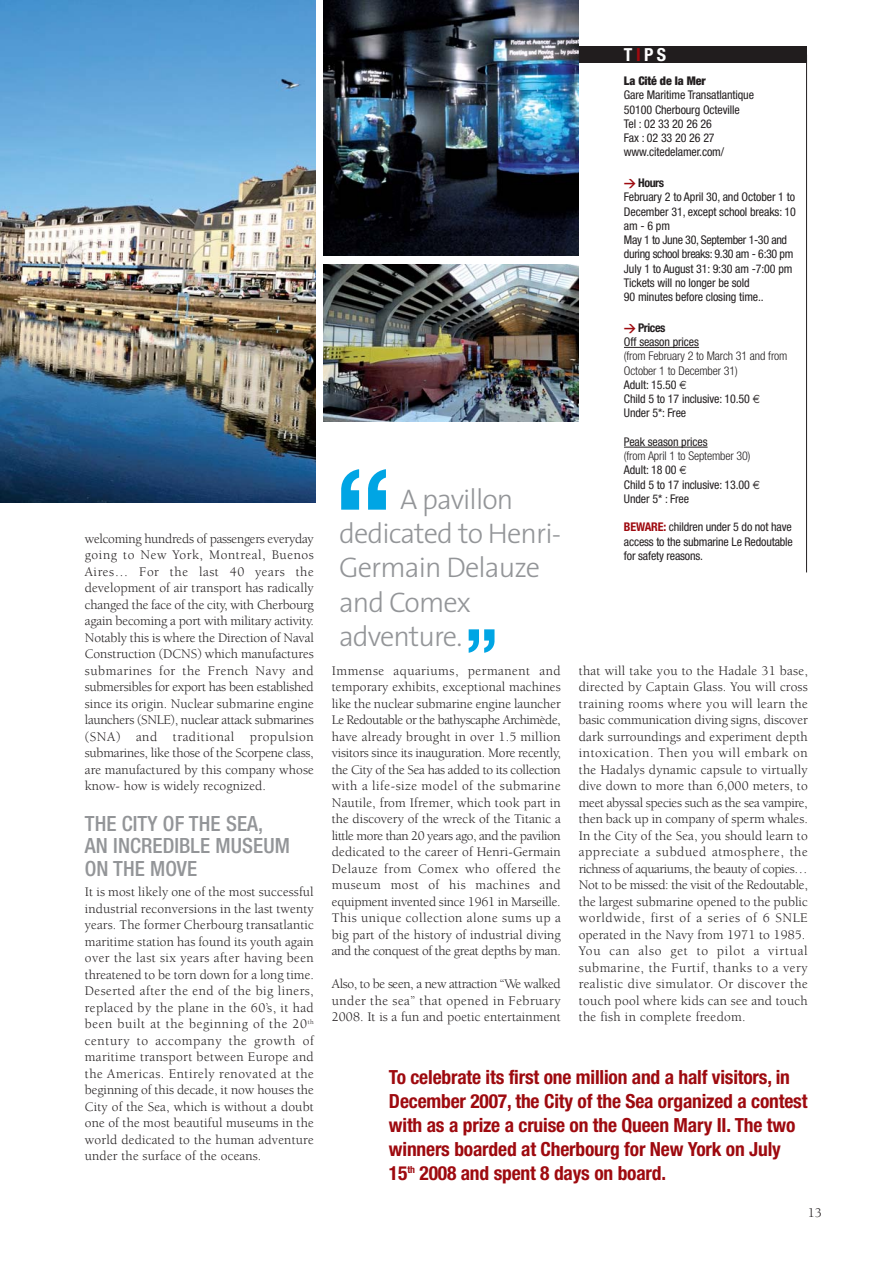
<style>
.page{position:relative;width:893px;height:1263px;background:#fff}
.page>*{position:absolute;margin:0;border:0;box-sizing:border-box;transform-origin:0 0}
.t1{font:700 126px "Helvetica Neue";color:#00a5e4}
.t2{font:700 72.9px "Helvetica Neue";color:#00a5e4}
.t3{font:300 28.5px/34.2px "The Sans";letter-spacing:-.03em;color:#939598}
.t4{font:500 condensed 21px/22.5px "Helvetica Neue";letter-spacing:.005em;color:#939598}
.t5{font:700 condensed 19.5px/24px "Helvetica Neue";letter-spacing:-.01em;color:#9e0a0f}
.t6{font:700 condensed 18px "Helvetica Neue";color:#fff}
.t7{font:13.5px/16.5px "Berkeley";letter-spacing:.01em;color:#231f20;text-align:justify}
.t8{font:condensed 12px/14.2px "Helvetica Neue";letter-spacing:-.01em;color:#231f20}
.t9{font:300 condensed 12px/14.2px "Helvetica Neue";letter-spacing:-.01em;color:#231f20}
.t10{font:900 condensed 12px "Helvetica Neue";letter-spacing:-.01em;color:#231f20}
.s1{color:#9e0a0f}
.s2{font-family:"DIN";font-weight:700;font-stretch:normal;color:#9e0a0f}
.s3{font-weight:700}
.s4{font-weight:400}
.s5{font-family:"Euro Sans";font-weight:400;font-stretch:normal}
.s6{font-weight:300}
.s7{font-family:"Euro Sans";font-stretch:normal}
.s8{font-weight:700;color:#9e0a0f}
</style>
<div class="page">
<div style="left:570px;top:46px;width:237px;height:17px;background:#211d1e"></div>
<img style="left:0;top:0;width:315px;height:503px">
<img style="left:324px;top:0;width:254px;height:255px">
<img style="left:324px;top:264px;width:254px;height:157px">
<hr style="left:624px;top:347px;width:75px;height:1px;background:#231f20">
<hr style="left:629px;top:447px;width:78px;height:1px;background:#231f20">
<hr style="left:806px;top:55px;width:1px;height:517px;background:#231f20">
<p class="t7" style="left:85px;top:531px;width:230px">welcoming hundreds of passengers everyday going to New York, Montreal, Buenos Aires… For the last 40 years the development of air transport has radically changed the face of the city, with Cherbourg again becoming a port with military activity.<br>Notably this is where the Direction of Naval Construction (DCNS) which manufactures submarines for the French Navy and submersibles for export has been established since its origin. Nuclear submarine engine launchers (SNLE), nuclear attack submarines (SNA) and traditional propulsion submarines, like those of the Scorpene class, are manufactured by this company whose know- how is widely recognized.</p>
<h3 class="t4" style="left:85px;top:814px;width:207px">THE CITY OF THE SEA,<br>AN INCREDIBLE MUSEUM<br>ON THE MOVE</h3>
<p class="t7" style="left:85px;top:885px;width:230px">It is most likely one of the most successful industrial reconversions in the last twenty years. The former Cherbourg transatlantic maritime station has found its youth again over the last six years after having been threatened to be torn down for a long time.<br>Deserted after the end of the big liners, replaced by the plane in the 60’s, it had been built at the beginning of the 20<sup>th </sup>century to accompany the growth of maritime transport between Europe and the Americas. Entirely renovated at the beginning of this decade, it now houses the City of the Sea, which is without a doubt one of the most beautiful museums in the world dedicated to the human adventure under the surface of the oceans.</p>
<h1 class="t1" style="left:334px;top:469px;width:60px">“</h1>
<h3 class="t3" style="left:339px;top:485px;width:223px;text-indent:61px">A pavillon dedicated to Henri-<br>Germain Delauze and Comex adventure.</h3>
<h2 class="t2" style="left:465px;top:629px;width:35px">”</h2>
<p class="t7" style="left:332px;top:664px;width:230px">Immense aquariums, permanent and temporary exhibits, exceptional machines like the nuclear submarine engine launcher Le Redoutable or the bathyscaphe Archimède, have already brought in over 1.5 million visitors since its inauguration. More recently, the City of the Sea has added to its collection with a life-size model of the submarine Nautile, from Ifremer, which took part in the discovery of the wreck of the Titanic a little more than 20 years ago, and the pavilion dedicated to the career of Henri-Germain Delauze from Comex who offered the museum most of his machines and equipment invented since 1961 in Marseille.<br>This unique collection alone sums up a big part of the history of industrial diving and the conquest of the great depths by man.</p>
<p class="t7" style="left:332px;top:977px;width:230px">Also, to be seen, a new attraction “We walked under the sea” that opened in February 2008. It is a fun and poetic entertainment</p>
<h3 class="t6" style="left:624px;top:48px;width:44px">T<span class="s1">I</span>PS</h3>
<p class="t10" style="left:624px;top:77px;width:83px">La Cité de la Mer</p>
<p class="t8" style="left:624px;top:89px;width:132px">Gare Maritime Transatlantique<br>50100 Cherbourg Octeville<br>Tel : 02 33 20 26 26<br>Fax : 02 33 20 26 27 www.citedelamer.com/</p>
<p class="t8" style="left:624px;top:177px;width:173px"><span class="s2">&gt;</span> <span class="s3">Hours<br></span>February 2 to April 30, and October 1 to<br>December 31, except school breaks: 10 am - 6 pm<br>May 1 to June 30, September 1-30 and during school breaks: 9.30 am - 6:30 pm<br>July 1 to August 31: 9:30 am -7:00 pm<br>Tickets will no longer be sold<br>90 minutes before closing time..</p>
<p class="t8" style="left:624px;top:322px;width:77px"><span class="s2">&gt;</span> <span class="s3">Prices<br></span>Off season prices</p>
<p class="t9" style="left:624px;top:350px;width:165px">(from February 2 to March 31 and from<br>October 1 to December 31)<br><span class="s4">Adult: 15.50</span> <span class="s5">€<br></span><span class="s4">Child 5 to 17 inclusive: 10.50</span> <span class="s5">€<br></span><span class="s4">Under 5*: Free</span></p>
<p class="t8" style="left:624px;top:436px;width:85px">Peak season prices</p>
<p class="t8" style="left:624px;top:450px;width:137px"><span class="s6">(from April 1 to September 30)<br></span>Adult: 18 00 <span class="s7">€<br></span>Child 5 to 17 inclusive: 13.00 <span class="s7">€<br></span>Under 5* : Free</p>
<p class="t8" style="left:624px;top:521px;width:170px;text-align:justify"><span class="s8">BEWARE:</span> children under 5 do not have access to the submarine Le Redoutable for safety reasons.</p>
<p class="t7" style="left:579px;top:664px;width:230px;text-align:left">that will take you to the Hadale 31 base, directed by Captain Glass. You will cross training rooms where you will learn the basic communication diving signs, discover dark surroundings and experiment depth intoxication. Then you will embark on the Hadalys dynamic capsule to virtually dive down to more than 6,000 meters, to meet abyssal species such as the sea vampire, then back up in company of sperm whales.<br>In the City of the Sea, you should learn to appreciate a subdued atmosphere, the richness of aquariums, the beauty of copies… Not to be missed: the visit of the Redoutable, the largest submarine opened to the public worldwide, first of a series of 6 SNLE operated in the Navy from 1971 to 1985.<br>You can also get to pilot a virtual submarine, the Furtif, thanks to a very realistic dive simulator. Or discover the touch pool where kids can see and touch the fish in complete freedom.</p>
<p class="t5" style="left:389px;top:1066px;width:420px">To celebrate its first one million and a half visitors, in December 2007, the City of the Sea organized a contest with as a prize a cruise on the Queen Mary II. The two winners boarded at Cherbourg for New York on July 15<sup>th</sup> 2008 and spent 8 days on board.</p>
<p class="t7" style="left:808px;top:1206px;width:16px">13</p>
</div>
